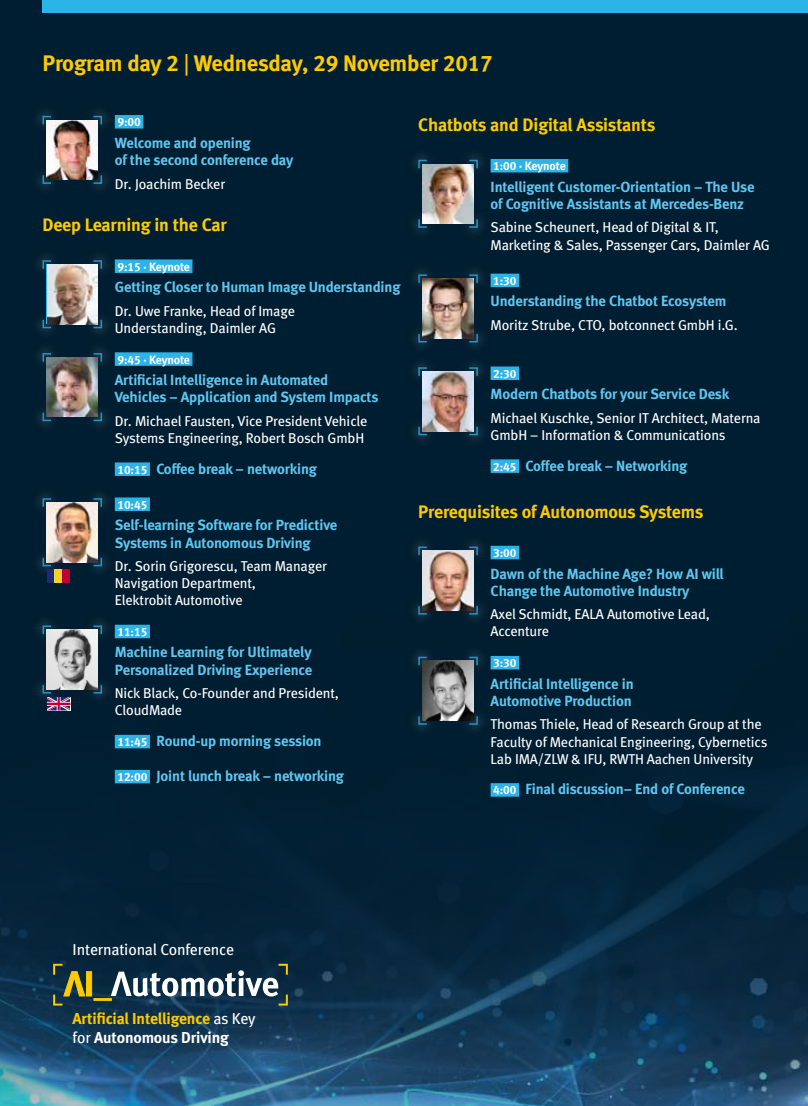
<style>
.page{position:relative;width:808px;height:1106px;background:#001e31}
.page>*{position:absolute;margin:0;border:0;box-sizing:border-box;transform-origin:0 0}
.t1{font:700 22.5px "SZ Meta Tab";color:#feca00}
.t2{font:700 18px "SZ Meta Tab";color:#feca00}
.t3{font:700 15.75px/18.9px "SZ Meta Tab";color:#feca00}
.t4{font:15.75px "SZ Meta Tab";color:#fff}
.t5{font:700 14.7px/17.2px "SZ Meta Tab";color:#61c6ee}
.t6{font:14.25px/17.1px "SZ Meta";color:#fff}
.t7{font:700 12px "SZ Meta Tab";color:#fff}
.s1{font-weight:400}
.s2{font-size:12px;color:#fff}
.s3{font-weight:400;color:#fff}
.s4{color:#fff}
</style>
<div class="page">
<img style="left:47px;top:545px;width:761px;height:561px">
<div style="left:115px;top:115px;width:28px;height:13px;background:#2cb4e9"></div>
<div style="left:115px;top:259px;width:77px;height:14px;background:#2cb4e9"></div>
<div style="left:115px;top:352px;width:77px;height:14px;background:#2cb4e9"></div>
<div style="left:115px;top:462px;width:35px;height:14px;background:#2cb4e9"></div>
<div style="left:115px;top:497px;width:35px;height:14px;background:#2cb4e9"></div>
<div style="left:115px;top:624px;width:35px;height:14px;background:#2cb4e9"></div>
<div style="left:115px;top:735px;width:35px;height:13px;background:#2cb4e9"></div>
<div style="left:115px;top:770px;width:35px;height:13px;background:#2cb4e9"></div>
<div style="left:491px;top:159px;width:77px;height:13px;background:#2cb4e9"></div>
<div style="left:491px;top:274px;width:28px;height:13px;background:#2cb4e9"></div>
<div style="left:491px;top:366px;width:28px;height:14px;background:#2cb4e9"></div>
<div style="left:491px;top:459px;width:28px;height:14px;background:#2cb4e9"></div>
<div style="left:491px;top:546px;width:28px;height:13px;background:#2cb4e9"></div>
<div style="left:491px;top:656px;width:28px;height:13px;background:#2cb4e9"></div>
<div style="left:491px;top:783px;width:28px;height:13px;background:#2cb4e9"></div>
<img style="left:42px;top:115px;width:61px;height:70px">
<img style="left:42px;top:259px;width:61px;height:70px">
<img style="left:42px;top:352px;width:61px;height:70px">
<div style="left:31px;top:547px;width:30px;height:30px;background:#032033"></div>
<div style="left:83px;top:547px;width:30px;height:30px;background:#032033"></div>
<img style="left:42px;top:497px;width:61px;height:70px">
<div style="left:47px;top:569px;width:7px;height:14px;background:#1c297d"></div>
<div style="left:54px;top:569px;width:8px;height:14px;background:#f2d12e"></div>
<div style="left:62px;top:569px;width:8px;height:14px;background:#bd0030"></div>
<div style="left:31px;top:614px;width:30px;height:30px;background:#032033"></div>
<div style="left:83px;top:614px;width:30px;height:30px;background:#032033"></div>
<div style="left:83px;top:674px;width:30px;height:31px;background:#032033"></div>
<svg style="left:42px;top:624px;width:61px;height:86px"></svg>
<img style="left:418px;top:159px;width:61px;height:69px">
<img style="left:418px;top:274px;width:61px;height:69px">
<img style="left:418px;top:366px;width:61px;height:70px">
<div style="left:407px;top:535px;width:30px;height:30px;background:#032033"></div>
<div style="left:407px;top:595px;width:30px;height:31px;background:#032032"></div>
<div style="left:459px;top:535px;width:30px;height:30px;background:#032033"></div>
<div style="left:459px;top:595px;width:30px;height:31px;background:#032032"></div>
<img style="left:418px;top:546px;width:61px;height:69px">
<div style="left:407px;top:645px;width:30px;height:30px;background:#032033"></div>
<div style="left:407px;top:706px;width:30px;height:30px;background:#032033"></div>
<div style="left:459px;top:645px;width:30px;height:30px;background:#032032"></div>
<div style="left:459px;top:706px;width:30px;height:30px;background:#032033"></div>
<svg style="left:418px;top:656px;width:61px;height:69px"></svg>
<div style="left:43px;top:0;width:765px;height:13px;background:#2cb4e9"></div>
<div style="left:0;top:880px;width:352px;height:226px;background:#001e31;opacity:.75"></div>
<svg style="left:52px;top:962px;width:237px;height:44px"></svg>
<h1 class="t1" style="left:43px;top:50px;width:451px">Program day 2 <span class="s1">|</span> Wednesday, 29 November 2017</h1>
<p class="t7" style="left:117px;top:115px;width:25px">9:00</p>
<p class="t5" style="left:115px;top:134px;width:180px">Welcome and opening<br>of the second conference day</p>
<p class="t6" style="left:115px;top:175px;width:112px">Dr. Joachim Becker</p>
<p class="t2" style="left:43px;top:214px;width:186px">Deep Learning in the Car</p>
<p class="t7" style="left:117px;top:259px;width:74px">9:15 · Keynote</p>
<p class="t5" style="left:115px;top:278px;width:287px">Getting Closer to Human Image Understanding</p>
<p class="t6" style="left:115px;top:302px;width:181px">Dr. Uwe Franke, Head of I mage<br>Understanding, Daimler AG</p>
<p class="t7" style="left:117px;top:352px;width:74px">9:45 · Keynote</p>
<p class="t5" style="left:115px;top:371px;width:265px">Artificial Intelligence in Automated<br>Vehicles – Application and System Impacts</p>
<p class="t6" style="left:115px;top:412px;width:254px">Dr. Michael Fausten, Vice President Vehicle<br>Systems Engineering, Robert Bosch GmbH</p>
<p class="t5" style="left:117px;top:460px;width:201px"><span class="s2">10:15</span> Coffee break – networking</p>
<p class="t7" style="left:117px;top:497px;width:31px">10:45</p>
<p class="t5" style="left:115px;top:516px;width:224px">Self-learning Software for Predictive<br>Systems in Autonomous Driving</p>
<p class="t6" style="left:115px;top:557px;width:213px">Dr. Sorin Grigorescu, Team Manager<br>Navigation Department,<br>Elektrobit Automotive</p>
<p class="t7" style="left:117px;top:624px;width:31px">11:15</p>
<p class="t5" style="left:115px;top:643px;width:199px">Machine Learning for Ultimately<br>Personalized Driving Experience</p>
<p class="t6" style="left:115px;top:684px;width:226px">Nick Black, Co-Founder and President,<br>CloudMade</p>
<p class="t5" style="left:117px;top:732px;width:206px"><span class="s2">11:45</span> Round-up morning session</p>
<p class="t5" style="left:117px;top:767px;width:228px"><span class="s2">12:00</span> Joint lunch break – networking</p>
<p class="t2" style="left:418px;top:114px;width:238px">Chatbots and Digital Assistants</p>
<p class="t7" style="left:493px;top:159px;width:74px">1:00 · Keynote</p>
<p class="t5" style="left:491px;top:178px;width:265px">Intelligent Customer-Orientation – The Use of Cognitive Assistants at Mercedes-Benz</p>
<p class="t6" style="left:491px;top:218px;width:281px;line-height:18px">Sabine Scheunert, Head of Digital &amp; IT,<br>Marketing &amp; Sales, Passenger Cars, Daimler AG</p>
<p class="t7" style="left:493px;top:273px;width:25px">1:30</p>
<p class="t5" style="left:491px;top:292px;width:237px">Understanding the Chatbot Ecosystem</p>
<p class="t6" style="left:491px;top:316px;width:249px">Moritz Strube, CTO, botconnect GmbH i.G.</p>
<p class="t7" style="left:493px;top:366px;width:25px">2:30</p>
<p class="t5" style="left:491px;top:385px;width:240px">Modern Chatbots for your Service Desk</p>
<p class="t6" style="left:491px;top:409px;width:271px">Michael Kuschke, Senior IT Architect, Materna<br>GmbH – I nformation &amp; Communications</p>
<p class="t5" style="left:493px;top:457px;width:195px"><span class="s2">2:45</span> Coffee break – Networking</p>
<p class="t2" style="left:418px;top:501px;width:286px">Prerequisites of Autonomous Systems</p>
<p class="t7" style="left:493px;top:546px;width:25px">3:00</p>
<p class="t5" style="left:491px;top:564px;width:234px">Dawn of the Machine Age? How AI will<br>Change the Automotive Industry</p>
<p class="t6" style="left:491px;top:605px;width:221px">Axel Schmidt, EALA Automotive Lead,<br>Accenture</p>
<p class="t7" style="left:493px;top:656px;width:25px">3:30</p>
<p class="t5" style="left:491px;top:674px;width:144px">Artificial Intelligence in<br>Automotive Production</p>
<p class="t6" style="left:491px;top:715px;width:278px">Thomas Thiele, Head of Research Group at the<br>Faculty of Mechanical Engineering, Cybernetics<br>Lab I MA/ZLW &amp; I FU, RWTH Aachen University</p>
<p class="t5" style="left:493px;top:780px;width:253px"><span class="s2">4:00</span> Final discussion– End of Conference</p>
<p class="t4" style="left:73px;top:940px;width:163px">International Conference</p>
<p class="t3" style="left:73px;top:1008px;width:184px">Artificial Intelligence <span class="s3">as Key for</span> <span class="s4">Autonomous Driving</span></p>
</div>
